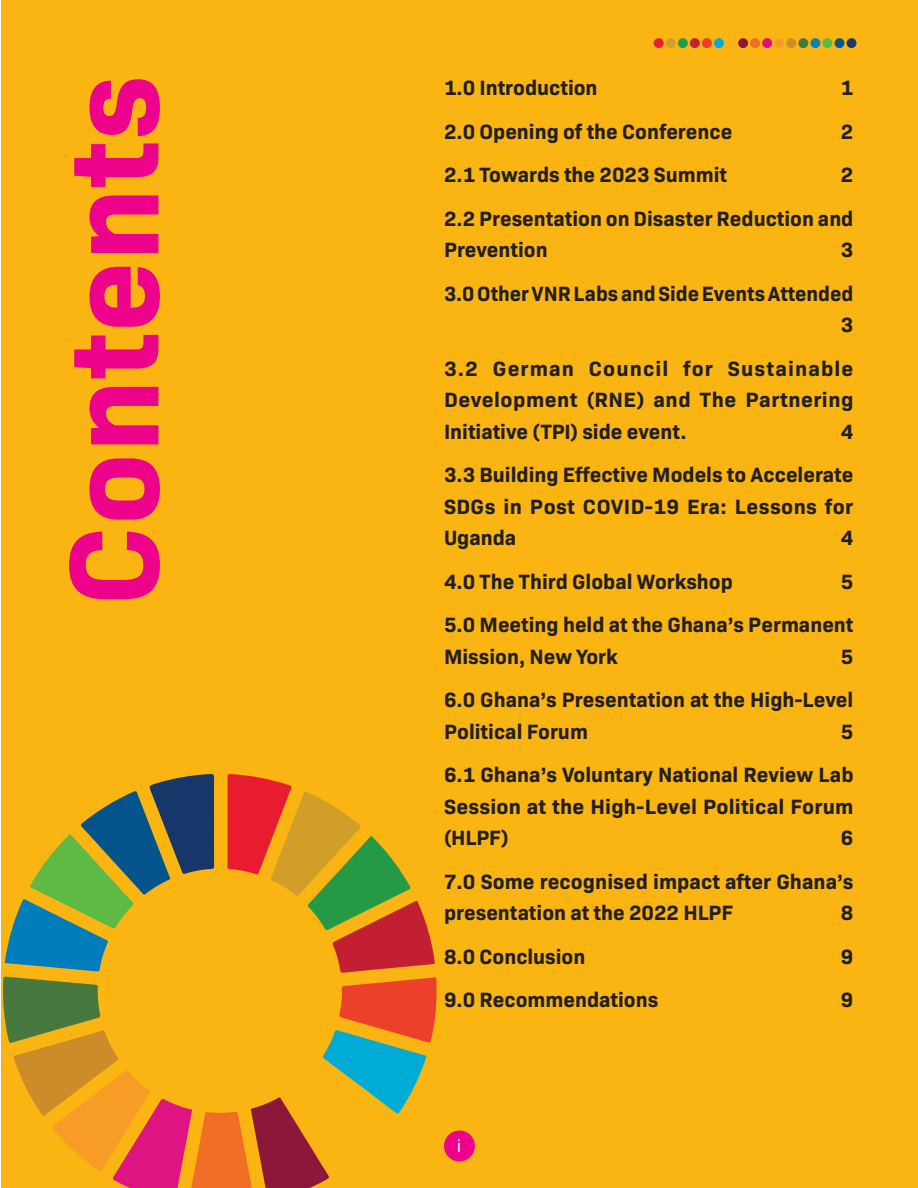
<style>
.page{position:relative;width:918px;height:1188px;background:#fff}
.page>*{position:absolute;margin:0;border:0;box-sizing:border-box;transform-origin:0 0}
.TOC_Heading{font:700 129px "Bio Sans";color:#ed028c}
.t1{font:700 21px/31.5px "Bio Sans";color:#231f20}
.t2{font:18px "Bio Sans";color:#fff}
</style>
<div class="page">
<div style="left:1px;top:0;width:917px;height:1188px;background:#fab512"></div>
<div style="left:444px;top:1131px;width:31px;height:30px;background:#ed028c;border-radius:50%"></div>
<svg style="left:3px;top:774px;width:434px;height:414px"></svg>
<div style="left:654px;top:38px;width:10px;height:10px;background:#ea1c2d;border-radius:50%"></div>
<div style="left:666px;top:38px;width:10px;height:10px;background:#d09f29;border-radius:50%"></div>
<div style="left:678px;top:38px;width:10px;height:10px;background:#249b47;border-radius:50%"></div>
<div style="left:690px;top:38px;width:10px;height:10px;background:#c22034;border-radius:50%"></div>
<div style="left:702px;top:38px;width:10px;height:10px;background:#ec3e2a;border-radius:50%"></div>
<div style="left:714px;top:38px;width:10px;height:10px;background:#08aad7;border-radius:50%"></div>
<div style="left:726px;top:38px;width:10px;height:10px;background:#f9b317;border-radius:50%"></div>
<div style="left:738px;top:38px;width:10px;height:10px;background:#8b1738;border-radius:50%"></div>
<div style="left:750px;top:38px;width:10px;height:10px;background:#f36c27;border-radius:50%"></div>
<div style="left:762px;top:38px;width:10px;height:10px;background:#de0e83;border-radius:50%"></div>
<div style="left:774px;top:38px;width:10px;height:10px;background:#f89c24;border-radius:50%"></div>
<div style="left:786px;top:38px;width:10px;height:10px;background:#ce8d29;border-radius:50%"></div>
<div style="left:798px;top:38px;width:10px;height:10px;background:#48773e;border-radius:50%"></div>
<div style="left:810px;top:38px;width:10px;height:10px;background:#0d7dbb;border-radius:50%"></div>
<div style="left:822px;top:38px;width:10px;height:10px;background:#59ba47;border-radius:50%"></div>
<div style="left:835px;top:38px;width:9px;height:10px;background:#0b5489;border-radius:50%"></div>
<div style="left:847px;top:38px;width:9px;height:10px;background:#1e3668;border-radius:50%"></div>
<p class="TOC_Heading" style="left:15px;top:606px;width:532px;rotate:-90deg">Contents</p>
<p class="t1" style="left:444px;top:71px;width:155px">1.0 Introduction</p>
<p class="t1" style="left:841px;top:71px;width:14px">1</p>
<p class="t1" style="left:444px;top:114px;width:290px">2.0 Opening of the Conference</p>
<p class="t1" style="left:841px;top:114px;width:14px">2</p>
<p class="t1" style="left:444px;top:158px;width:285px">2.1 Towards the 2023 Summit</p>
<p class="t1" style="left:841px;top:158px;width:14px">2</p>
<p class="t1" style="left:444px;top:201px;width:411px">2.2 Presentation on Disaster Reduction and<br>Prevention</p>
<p class="t1" style="left:841px;top:233px;width:14px">3</p>
<p class="t1" style="left:444px;top:276px;width:411px;text-align:right">3.0 Other VNR Labs and Side Events Attended<br>3</p>
<p class="t1" style="left:444px;top:351px;width:411px;text-align:justify">3.2 German Council for Sustainable Development (RNE) and The Partnering Initiative (TPI) side event.</p>
<p class="t1" style="left:841px;top:414px;width:14px">4</p>
<p class="t1" style="left:444px;top:458px;width:411px;text-align:justify">3.3 Building Effective Models to Accelerate SDGs in Post COVID-19 Era: Lessons for Uganda</p>
<p class="t1" style="left:841px;top:521px;width:14px">4</p>
<p class="t1" style="left:444px;top:564px;width:290px">4.0 The Third Global Workshop</p>
<p class="t1" style="left:841px;top:564px;width:14px">5</p>
<p class="t1" style="left:444px;top:608px;width:411px">5.0 Meeting held at the Ghana’s Permanent<br>Mission, New York</p>
<p class="t1" style="left:841px;top:639px;width:14px">5</p>
<p class="t1" style="left:444px;top:683px;width:411px">6.0 Ghana’s Presentation at the High-Level<br>Political Forum</p>
<p class="t1" style="left:841px;top:714px;width:14px">5</p>
<p class="t1" style="left:444px;top:758px;width:411px;text-align:justify">6.1 Ghana’s Voluntary National Review Lab Session at the High-Level Political Forum (HLPF)</p>
<p class="t1" style="left:841px;top:821px;width:14px">6</p>
<p class="t1" style="left:444px;top:864px;width:411px">7.0 Some recognised impact after Ghana’s presentation at the 2022 HLPF</p>
<p class="t1" style="left:841px;top:896px;width:14px">8</p>
<p class="t1" style="left:444px;top:939px;width:143px">8.0 Conclusion</p>
<p class="t1" style="left:841px;top:939px;width:14px">9</p>
<p class="t1" style="left:444px;top:983px;width:216px">9.0 Recommendations</p>
<p class="t1" style="left:841px;top:983px;width:14px">9</p>
<p class="t2" style="left:457px;top:1132px;width:6px">i</p>
</div>
